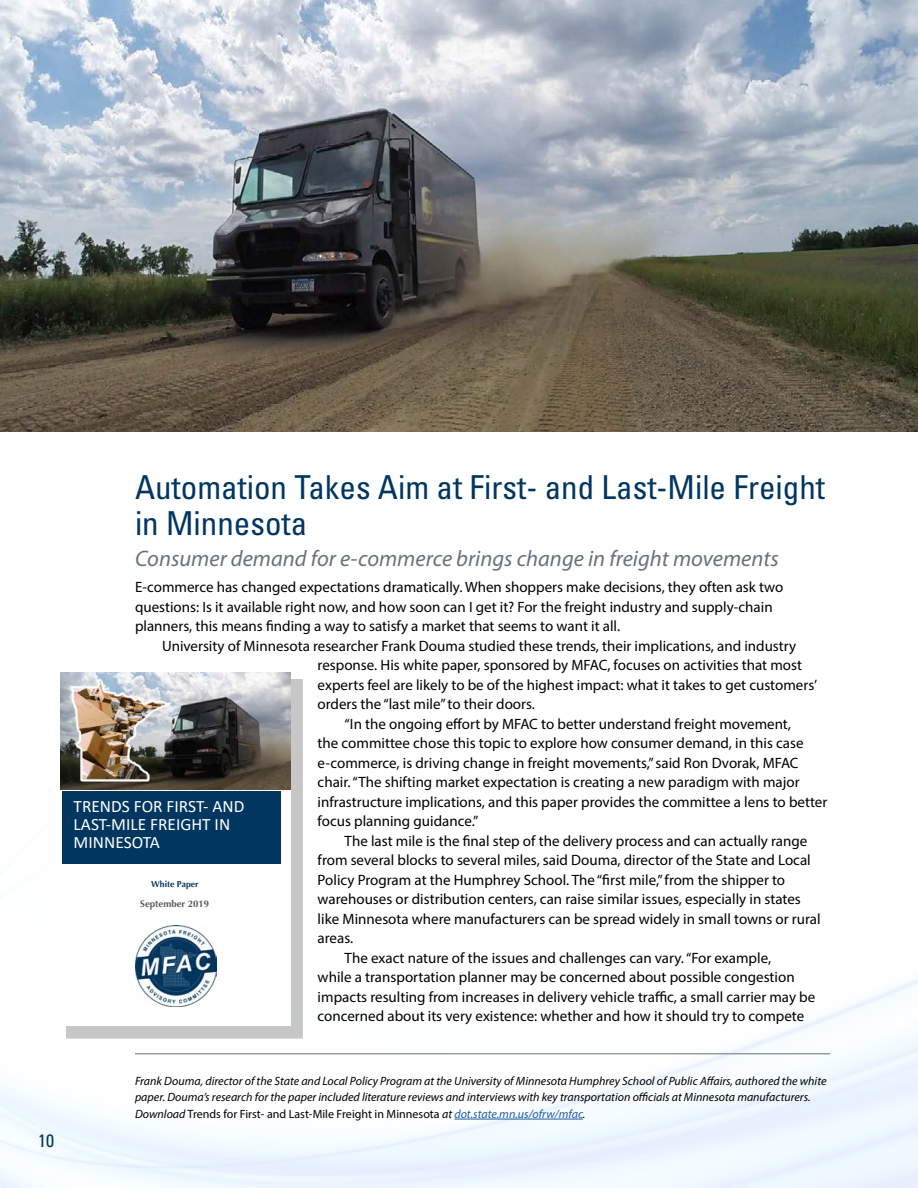
<style>
.page{position:relative;width:918px;height:1188px;background:#fff}
.page>*{position:absolute;margin:0;border:0;box-sizing:border-box;transform-origin:0 0}
.Heading_1{font:condensed 33px/36px "Univers LT Std";color:#003661}
.Subtitle{font:italic 22.5px "Myriad Pro";color:#66737d}
.t1{font:condensed 18px "Univers LT Std";color:#003661}
.t2{font:17.4px/18px "Calibri";color:#fff}
.bodytext{font:15px/19.5px "Myriad Pro";color:#000}
.bodytext-_no_indent{font:15px/19.5px "Myriad Pro";color:#000}
.Footnote{font:italic 12px/16.5px "Myriad Pro";color:#000}
.t3{font:700 9.6px "Optima";color:#595959}
.t4{font:700 8.7px "Optima";color:#003660}
.s1{font-style:normal}
.s2{color:#215e9e}
</style>
<div class="page">
<svg style="left:0;top:978px;width:918px;height:210px"></svg>
<div style="left:66px;top:679px;width:237px;height:359px;background:#c7c7c7"></div>
<div style="left:54px;top:667px;width:237px;height:359px;background:#fff"></div>
<img style="left:60px;top:673px;width:231px;height:117px">
<img style="left:136px;top:926px;width:81px;height:81px">
<div style="left:62px;top:791px;width:219px;height:73px;background:#003660"></div>
<hr style="left:454px;top:1119px;width:129px;height:1px;background:#215e9e">
<hr style="left:135px;top:1054px;width:695px;height:1px;background:#66737d">
<img style="left:0;top:0;width:918px;height:432px">
<h1 class="Heading_1" style="left:135px;top:469px;width:692px">Automation Takes Aim at First- and Last-Mile Freight in Minnesota</h1>
<h2 class="Subtitle" style="left:135px;top:544px;width:645px">Consumer demand for e-commerce brings change in freight movements</h2>
<p class="bodytext-_no_indent" style="left:135px;top:577px;width:650px">E-commerce has changed expectations dramatically. When shoppers make decisions, they often ask two questions: Is it available right now, and how soon can I get it? For the freight industry and supply-chain planners, this means finding a way to satisfy a market that seems to want it all.</p>
<p class="bodytext" style="left:318px;top:636px;width:501px;text-indent:-156px">University of Minnesota researcher Frank Douma studied these trends, their implications, and industry response. His white paper, sponsored by MFAC, focuses on activities that most experts feel are likely to be of the highest impact: what it takes to get customers’ orders the “last mile” to their doors.</p>
<p class="bodytext" style="left:318px;top:714px;width:511px;text-indent:27px">“In the ongoing effort by MFAC to better understand freight movement,<br>the committee chose this topic to explore how consumer demand, in this case e-commerce, is driving change in freight movements,” said Ron Dvorak, MFAC chair. “The shifting market expectation is creating a new paradigm with major infrastructure implications, and this paper provides the committee a lens to better focus planning guidance.”</p>
<p class="bodytext" style="left:318px;top:831px;width:505px;text-indent:27px">The last mile is the final step of the delivery process and can actually range from several blocks to several miles, said Douma, director of the State and Local Policy Program at the Humphrey School. The “first mile,” from the shipper to warehouses or distribution centers, can raise similar issues, especially in states like Minnesota where manufacturers can be spread widely in small towns or rural areas.</p>
<p class="bodytext" style="left:318px;top:948px;width:499px;text-indent:27px">The exact nature of the issues and challenges can vary. “For example,<br>while a transportation planner may be concerned about possible congestion impacts resulting from increases in delivery vehicle traffic, a small carrier may be concerned about its very existence: whether and how it should try to compete</p>
<p class="t2" style="left:74px;top:797px;width:172px">TRENDS FOR FIRST- AND<br>LAST-MILE FREIGHT IN<br>MINNESOTA</p>
<p class="t4" style="left:151px;top:879px;width:49px">White Paper</p>
<p class="t3" style="left:140px;top:898px;width:71px">September 2019</p>
<p class="t1" style="left:38px;top:1129px;width:17px">10</p>
<p class="Footnote" style="left:135px;top:1072px;width:693px">Frank Douma, director of the State and Local Policy Program at the University of Minnesota Humphrey School of Public Affairs, authored the white paper. Douma’s research for the paper included literature reviews and interviews with key transportation officials at Minnesota manufacturers.<br>Download <span class="s1">Trends for First- and Last-Mile Freight in Minnesota</span> at <span class="s2">dot.state.mn.us/ofrw/mfac</span>.</p>
</div>
